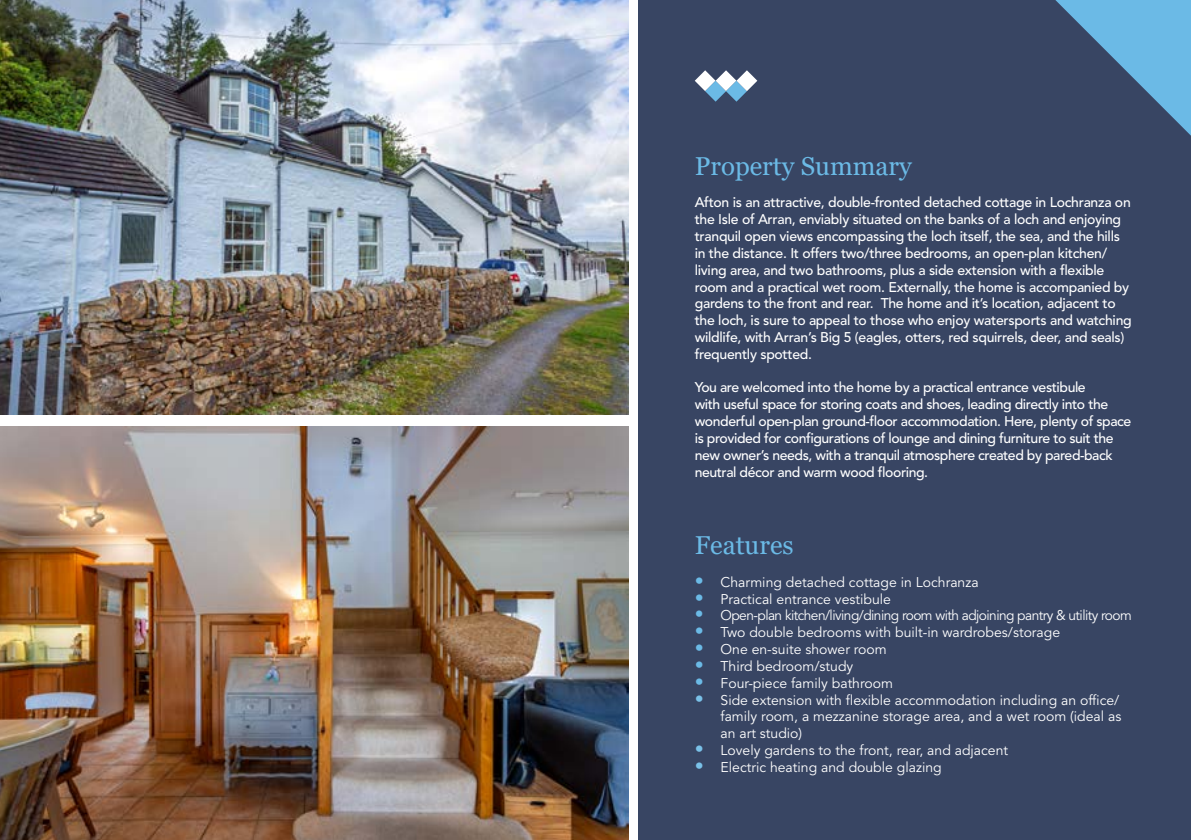
<style>
.page{position:relative;width:1191px;height:840px;background:#fff}
.page>*{position:absolute;margin:0;border:0;box-sizing:border-box;transform-origin:0 0}
.t1{font:25.8px "Georgia";color:#6bbae6}
.t2{font:500 14px/16.8px "Avenir LT Std";letter-spacing:-.02em;color:#fff}
.t3{font:14px/16.8px "Avenir LT Std";color:#fff}
.t4{font:14px "Avenir LT Std";letter-spacing:-.04em;color:#fff}
.s1{font-weight:300;font-size:18px;color:#6bbae6}
.s2{font-weight:300;font-size:18px;color:#7ac1e8}
</style>
<div class="page">
<div style="left:638px;top:0;width:553px;height:839px;background:#384563"></div>
<svg style="left:1055px;top:0;width:136px;height:136px"></svg>
<svg style="left:694px;top:70px;width:63px;height:32px"></svg>
<img style="left:0;top:426px;width:628px;height:413px">
<img style="left:0;top:0;width:628px;height:414px">
<h1 class="t1" style="left:694px;top:150px;width:219px">Property Summary</h1>
<p class="t2" style="left:694px;top:194px;width:438px">Afton is an attractive, double-fronted detached cottage in Lochranza on the Isle of Arran, enviably situated on the banks of a loch and enjoying tranquil open views encompassing the loch itself, the sea, and the hills in the distance. It offers two/three bedrooms, an open-plan kitchen/ living area, and two bathrooms, plus a side extension with a flexible room and a practical wet room. Externally, the home is accompanied by gardens to the front and rear. The home and it’s location, adjacent to the loch, is sure to appeal to those who enjoy watersports and watching wildlife, with Arran’s Big 5 (eagles, otters, red squirrels, deer, and seals) frequently spotted.</p>
<p class="t2" style="left:694px;top:379px;width:438px">You are welcomed into the home by a practical entrance vestibule<br>with useful space for storing coats and shoes, leading directly into the wonderful open-plan ground-floor accommodation. Here, plenty of space is provided for configurations of lounge and dining furniture to suit the new owner’s needs, with a tranquil atmosphere created by pared-back neutral décor and warm wood flooring.</p>
<h1 class="t1" style="left:694px;top:529px;width:100px">Features</h1>
<p class="t3" style="left:694px;top:573px;width:285px"><span class="s1">•</span> Charming detached cottage in Lochranza</p>
<p class="t3" style="left:694px;top:590px;width:198px"><span class="s1">•</span> Practical entrance vestibule</p>
<p class="t4" style="left:694px;top:607px;width:438px"><span class="s1">•</span> Open-plan kitchen/living/dining room with adjoining pantry &amp; utility room</p>
<p class="t3" style="left:694px;top:624px;width:367px"><span class="s1">•</span> Two double bedrooms with built-in wardrobes/storage</p>
<p class="t3" style="left:694px;top:641px;width:194px"><span class="s1">•</span> One en-suite shower room</p>
<p class="t3" style="left:694px;top:657px;width:160px"><span class="s1">•</span> Third bedroom/study</p>
<p class="t3" style="left:694px;top:674px;width:200px"><span class="s1">•</span> Four-piece family bathroom</p>
<p class="t3" style="left:720px;top:691px;width:402px;text-indent:-26px"><span class="s2">•</span> Side extension with flexible accommodation including an office/ family room, a mezzanine storage area, and a wet room (ideal as an art studio)</p>
<p class="t3" style="left:694px;top:741px;width:315px"><span class="s2">•</span> Lovely gardens to the front, rear, and adjacent</p>
<p class="t3" style="left:694px;top:758px;width:248px"><span class="s2">•</span> Electric heating and double glazing</p>
</div>
